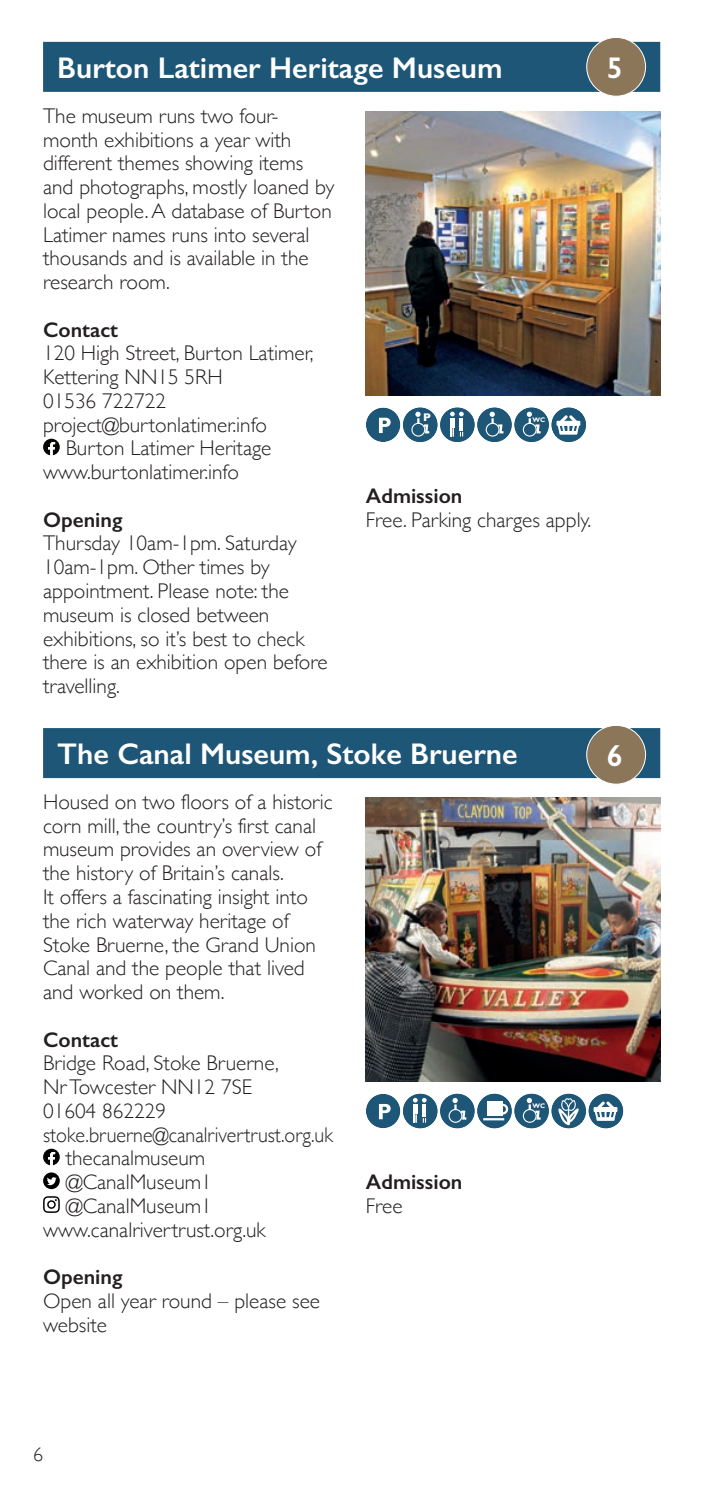
<style>
.page{position:relative;width:704px;height:1489px;background:#fff}
.page>*{position:absolute;margin:0;border:0;box-sizing:border-box;transform-origin:0 0}
.t1{font:600 30px "Gill Sans";color:#fff}
.t2{font:300 21.25px/23.8px "Gill Sans";color:#231f20}
.t3{font:600 21.25px "Gill Sans";color:#231f20}
.t4{font:300 21.25px "Gill Sans";color:#231f20;scale:.94 1}
.t5{font:300 20px "Gill Sans";color:#231f20}
.t6{font:700 11.25px "Gill Sans";color:#fff}
.t7{font:700 6.75px "Gill Sans";color:#fff}
</style>
<div class="page">
<div style="left:43px;top:42px;width:617px;height:50px;background:#1d5677"></div>
<svg style="left:43px;top:439px;width:17px;height:16px"></svg>
<div style="left:586px;top:37px;width:59px;height:59px;background:#8b7659;border-radius:50%"></div>
<div style="left:586px;top:37px;width:59px;height:60px;border:1px solid #fff;border-radius:50%"></div>
<div style="left:440px;top:407px;width:34px;height:35px;background:#1d5677;border-radius:50%"></div>
<svg style="left:450px;top:411px;width:13px;height:25px"></svg>
<div style="left:477px;top:407px;width:34px;height:35px;background:#1d5677;border-radius:50%"></div>
<div style="left:485px;top:423px;width:14px;height:13px;border:1px solid #fff;border-radius:50%"></div>
<svg style="left:489px;top:411px;width:15px;height:23px"></svg>
<div style="left:403px;top:407px;width:34px;height:35px;background:#1d5677;border-radius:50%"></div>
<div style="left:411px;top:423px;width:14px;height:13px;border:1px solid #fff;border-radius:50%"></div>
<svg style="left:415px;top:411px;width:15px;height:23px"></svg>
<div style="left:514px;top:407px;width:34px;height:35px;background:#1d5677;border-radius:50%"></div>
<div style="left:522px;top:423px;width:14px;height:13px;border:1px solid #fff;border-radius:50%"></div>
<svg style="left:526px;top:411px;width:15px;height:23px"></svg>
<div style="left:551px;top:407px;width:34px;height:35px;background:#1d5677;border-radius:50%"></div>
<svg style="left:557px;top:415px;width:22px;height:19px"></svg>
<hr style="left:559px;top:431px;width:18px;height:3px;background:#fff">
<svg style="left:366px;top:407px;width:34px;height:35px"></svg>
<img style="left:365px;top:112px;width:295px;height:283px">
<div style="left:43px;top:728px;width:617px;height:50px;background:#1d5677"></div>
<svg style="left:43px;top:1148px;width:17px;height:17px"></svg>
<svg style="left:43px;top:1172px;width:17px;height:17px"></svg>
<svg style="left:47px;top:1177px;width:10px;height:8px"></svg>
<svg style="left:43px;top:1196px;width:17px;height:16px"></svg>
<div style="left:586px;top:725px;width:59px;height:59px;background:#8b7659;border-radius:50%"></div>
<div style="left:586px;top:725px;width:59px;height:59px;border:1px solid #fff;border-radius:50%"></div>
<div style="left:403px;top:1093px;width:34px;height:35px;background:#1d5677;border-radius:50%"></div>
<svg style="left:413px;top:1097px;width:13px;height:25px"></svg>
<div style="left:477px;top:1093px;width:34px;height:35px;background:#1d5677;border-radius:50%"></div>
<div style="left:487px;top:1101px;width:14px;height:15px;background:#fff"></div>
<svg style="left:483px;top:1102px;width:26px;height:19px"></svg>
<div style="left:440px;top:1093px;width:34px;height:35px;background:#1d5677;border-radius:50%"></div>
<div style="left:448px;top:1108px;width:14px;height:14px;border:1px solid #fff;border-radius:50%"></div>
<svg style="left:452px;top:1097px;width:15px;height:23px"></svg>
<div style="left:514px;top:1093px;width:34px;height:35px;background:#1d5677;border-radius:50%"></div>
<div style="left:522px;top:1108px;width:14px;height:14px;border:1px solid #fff;border-radius:50%"></div>
<svg style="left:526px;top:1097px;width:15px;height:23px"></svg>
<div style="left:551px;top:1093px;width:34px;height:35px;background:#1d5677;border-radius:50%"></div>
<svg style="left:558px;top:1098px;width:20px;height:27px"></svg>
<svg style="left:588px;top:1093px;width:35px;height:35px"></svg>
<svg style="left:594px;top:1101px;width:22px;height:19px"></svg>
<hr style="left:596px;top:1117px;width:18px;height:3px;background:#fff">
<svg style="left:366px;top:1094px;width:34px;height:34px"></svg>
<img style="left:365px;top:797px;width:295px;height:284px">
<h1 class="t1" style="left:57px;top:49px;width:446px">Burton Latimer Heritage Museum</h1>
<p class="t2" style="left:43px;top:103px;width:293px">The museum runs two four&shy;month exhibitions a year with different themes showing items and photographs, mostly loaned by local people. A database of Burton<br>Latimer names runs into several thousands and is available in the research room.</p>
<p class="t3" style="left:43px;top:316px;width:76px">Contact</p>
<p class="t2" style="left:43px;top:340px;width:272px">120 High Street, Burton Latimer,</p>
<p class="t2" style="left:43px;top:364px;width:181px">Kettering NN15 5RH</p>
<p class="t2" style="left:43px;top:388px;width:124px">01536 722722</p>
<p class="t2" style="left:43px;top:412px;width:225px">project@burtonlatimer.info</p>
<p class="t2" style="left:66px;top:435px;width:207px">Burton Latimer Heritage</p>
<p class="t2" style="left:43px;top:459px;width:197px">www.burtonlatimer.info</p>
<p class="t3" style="left:43px;top:506px;width:81px">Opening</p>
<p class="t2" style="left:43px;top:530px;width:286px">Thursday 10am-1pm. Saturday<br>10am-1pm. Other times by appointment. Please note: the museum is closed between exhibitions, so it’s best to check there is an exhibition open before travelling.</p>
<p class="t6" style="left:423px;top:408px;width:9px">P</p>
<p class="t7" style="left:532px;top:415px;width:14px">WC</p>
<p class="t3" style="left:366px;top:483px;width:98px">Admission</p>
<p class="t2" style="left:366px;top:507px;width:227px">Free. Parking charges apply.</p>
<h1 class="t1" style="left:57px;top:735px;width:461px">The Canal Museum, Stoke Bruerne</h1>
<p class="t2" style="left:43px;top:789px;width:291px">Housed on two floors of a historic corn mill, the country’s first canal museum provides an overview of the history of Britain’s canals.<br>It offers a fascinating insight into the rich waterway heritage of<br>Stoke Bruerne, the Grand Union<br>Canal and the people that lived and worked on them.</p>
<p class="t3" style="left:43px;top:1026px;width:76px">Contact</p>
<p class="t2" style="left:43px;top:1050px;width:237px">Bridge Road, Stoke Bruerne,</p>
<p class="t2" style="left:43px;top:1074px;width:210px">Nr Towcester NN12 7SE</p>
<p class="t2" style="left:43px;top:1098px;width:124px">01604 862229</p>
<p class="t4" style="left:43px;top:1117px;width:310px">stoke.bruerne@canalrivertrust.org.uk</p>
<p class="t2" style="left:66px;top:1145px;width:141px">thecanalmuseum</p>
<p class="t2" style="left:66px;top:1169px;width:148px">@CanalMuseum1</p>
<p class="t2" style="left:66px;top:1192px;width:148px">@CanalMuseum1</p>
<p class="t2" style="left:43px;top:1216px;width:224px">www.canalrivertrust.org.uk</p>
<p class="t3" style="left:43px;top:1264px;width:81px">Opening</p>
<p class="t2" style="left:43px;top:1288px;width:278px">Open all year round – please see website</p>
<p class="t3" style="left:366px;top:1169px;width:98px">Admission</p>
<p class="t2" style="left:366px;top:1193px;width:38px">Free</p>
<p class="t7" style="left:532px;top:1101px;width:14px">WC</p>
<h1 class="t1" style="left:606px;top:49px;width:17px">5</h1>
<h1 class="t1" style="left:606px;top:737px;width:17px">6</h1>
<p class="t5" style="left:33px;top:1438px;width:11px">6</p>
</div>
